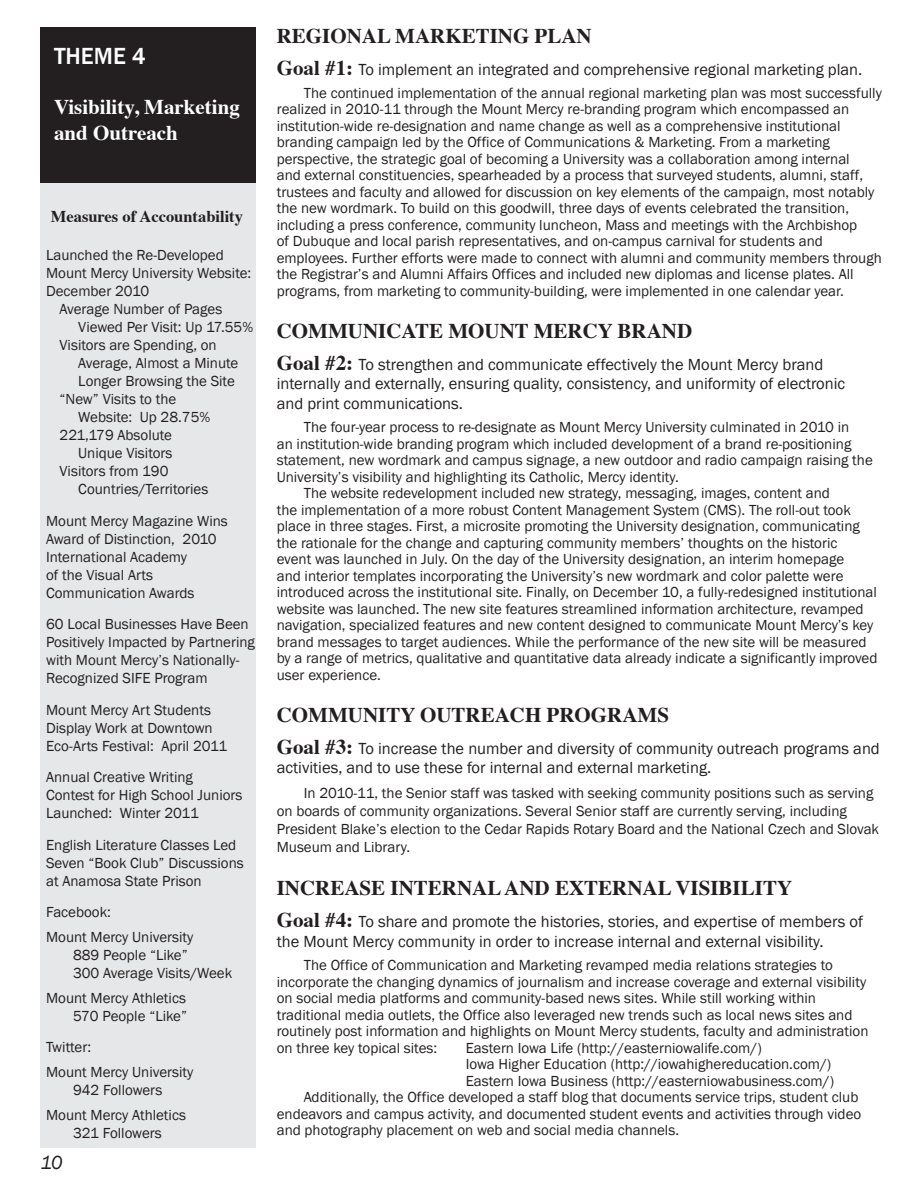
<style>
.page{position:relative;width:918px;height:1188px;background:#fff}
.page>*{position:absolute;margin:0;border:0;box-sizing:border-box;transform-origin:0 0}
.t1{font:500 24px "Franklin Gothic";color:#fff}
.t2{font:700 21px "Times";color:#231f20}
.t3{font:700 21px/25.2px "Times";color:#fff}
.t4{font:italic 19.5px "Franklin Gothic";color:#231f20}
.t5{font:16.5px/19.8px "Franklin Gothic";color:#231f20}
.t6{font:700 16.5px "Times";color:#231f20}
.t7{font:15px/18px "Franklin Gothic";color:#231f20}
.s1{font-family:"Times";font-weight:700;font-size:21px}
</style>
<div class="page">
<div style="left:40px;top:169px;width:216px;height:979px;background:#e6e7e8"></div>
<div style="left:40px;top:27px;width:216px;height:155px;background:#231f20"></div>
<h1 class="t1" style="left:54px;top:41px;width:94px">THEME 4</h1>
<h2 class="t3" style="left:54px;top:93px;width:187px">Visibility, Marketing and Outreach</h2>
<p class="t6" style="left:51px;top:200px;width:194px">Measures of Accountability</p>
<p class="t7" style="left:46px;top:247px;width:179px">Launched the Re-Developed</p>
<p class="t7" style="left:46px;top:265px;width:207px">Mount Mercy University Website:</p>
<p class="t7" style="left:46px;top:283px;width:105px">December 2010</p>
<p class="t7" style="left:60px;top:301px;width:164px">Average Number of Pages</p>
<p class="t7" style="left:78px;top:319px;width:176px">Viewed Per Visit: Up 17.55%</p>
<p class="t7" style="left:60px;top:337px;width:159px">Visitors are Spending, on</p>
<p class="t7" style="left:78px;top:355px;width:162px">Average, Almost a Minute</p>
<p class="t7" style="left:78px;top:373px;width:158px">Longer Browsing the Site</p>
<p class="t7" style="left:60px;top:391px;width:118px">“New” Visits to the</p>
<p class="t7" style="left:78px;top:409px;width:134px">Website: Up 28.75%</p>
<p class="t7" style="left:60px;top:427px;width:114px">221,179 Absolute</p>
<p class="t7" style="left:78px;top:445px;width:96px">Unique Visitors</p>
<p class="t7" style="left:60px;top:463px;width:110px">Visitors from 190</p>
<p class="t7" style="left:78px;top:481px;width:132px">Countries/Territories</p>
<p class="t7" style="left:46px;top:512px;width:183px">Mount Mercy Magazine Wins<br>Award of Distinction, 2010<br>International Academy<br>of the Visual Arts<br>Communication Awards</p>
<p class="t7" style="left:46px;top:616px;width:210px">60 Local Businesses Have Been<br>Positively Impacted by Partnering with Mount Mercy’s Nationally-<br>Recognized SIFE Program</p>
<p class="t7" style="left:46px;top:701px;width:183px">Mount Mercy Art Students<br>Display Work at Downtown<br>Eco-Arts Festival: April 2011</p>
<p class="t7" style="left:46px;top:769px;width:198px">Annual Creative Writing<br>Contest for High School Juniors<br>Launched: Winter 2011</p>
<p class="t7" style="left:46px;top:836px;width:199px">English Literature Classes Led<br>Seven “Book Club” Discussions at Anamosa State Prison</p>
<p class="t7" style="left:46px;top:900px;width:149px;line-height:24.8px">Facebook:<br>Mount Mercy University</p>
<p class="t7" style="left:73px;top:946px;width:161px">889 People “Like”<br>300 Average Visits/Week</p>
<p class="t7" style="left:46px;top:989px;width:143px;text-align:right">Mount Mercy Athletics<br>570 People “Like”</p>
<p class="t7" style="left:46px;top:1035px;width:149px;line-height:24.8px">Twitter:<br>Mount Mercy University</p>
<p class="t7" style="left:46px;top:1078px;width:141px;line-height:24.8px;text-align:center">942 Followers<br>Mount Mercy Athletics</p>
<p class="t7" style="left:73px;top:1124px;width:90px">321 Followers</p>
<h3 class="t4" style="left:40px;top:1150px;width:24px">10</h3>
<h2 class="t2" style="left:277px;top:16px;width:317px">REGIONAL MARKETING PLAN</h2>
<p class="t5" style="left:277px;top:60px;width:587px"><span class="s1">Goal #1:</span> To implement an integrated and comprehensive regional marketing plan.</p>
<p class="t7" style="left:277px;top:85px;width:607px;line-height:16.5px;text-indent:27px">The continued implementation of the annual regional marketing plan was most successfully realized in 2010-11 through the Mount Mercy re-branding program which encompassed an institution-wide re-designation and name change as well as a comprehensive institutional branding campaign led by the Office of Communications &amp; Marketing. From a marketing perspective, the strategic goal of becoming a University was a collaboration among internal<br>and external constituencies, spearheaded by a process that surveyed students, alumni, staff, trustees and faculty and allowed for discussion on key elements of the campaign, most notably the new wordmark. To build on this goodwill, three days of events celebrated the transition, including a press conference, community luncheon, Mass and meetings with the Archbishop<br>of Dubuque and local parish representatives, and on-campus carnival for students and employees. Further efforts were made to connect with alumni and community members through the Registrar’s and Alumni Affairs Offices and included new diplomas and license plates. All programs, from marketing to community-building, were implemented in one calendar year.</p>
<h2 class="t2" style="left:277px;top:310px;width:417px">COMMUNICATE MOUNT MERCY BRAND</h2>
<p class="t5" style="left:277px;top:355px;width:570px"><span class="s1">Goal #2:</span> To strengthen and communicate effectively the Mount Mercy brand internally and externally, ensuring quality, consistency, and uniformity of electronic and print communications.</p>
<p class="t7" style="left:304px;top:419px;width:547px">The four-year process to re-designate as Mount Mercy University culminated in 2010 in</p>
<p class="t7" style="left:277px;top:435px;width:576px">an institution-wide branding program which included development of a brand re-positioning</p>
<p class="t7" style="left:277px;top:452px;width:598px">statement, new wordmark and campus signage, a new outdoor and radio campaign raising the</p>
<p class="t7" style="left:277px;top:468px;width:404px">University’s visibility and highlighting its Catholic, Mercy identity.</p>
<p class="t7" style="left:304px;top:485px;width:528px">The website redevelopment included new strategy, messaging, images, content and</p>
<p class="t7" style="left:277px;top:501px;width:576px">the implementation of a more robust Content Management System (CMS). The roll-out took</p>
<p class="t7" style="left:277px;top:518px;width:585px">place in three stages. First, a microsite promoting the University designation, communicating</p>
<p class="t7" style="left:277px;top:534px;width:562px">the rationale for the change and capturing community members’ thoughts on the historic</p>
<p class="t7" style="left:277px;top:551px;width:569px">event was launched in July. On the day of the University designation, an interim homepage</p>
<p class="t7" style="left:277px;top:567px;width:568px">and interior templates incorporating the University’s new wordmark and color palette were</p>
<p class="t7" style="left:277px;top:584px;width:602px">introduced across the institutional site. Finally, on December 10, a fully-redesigned institutional</p>
<p class="t7" style="left:277px;top:600px;width:588px">website was launched. The new site features streamlined information architecture, revamped</p>
<p class="t7" style="left:277px;top:617px;width:598px">navigation, specialized features and new content designed to communicate Mount Mercy’s key</p>
<p class="t7" style="left:277px;top:633px;width:591px">brand messages to target audiences. While the performance of the new site will be measured</p>
<p class="t7" style="left:277px;top:650px;width:602px">by a range of metrics, qualitative and quantitative data already indicate a significantly improved</p>
<p class="t7" style="left:277px;top:666px;width:106px">user experience.</p>
<h2 class="t2" style="left:277px;top:694px;width:394px">COMMUNITY OUTREACH PROGRAMS</h2>
<p class="t5" style="left:277px;top:739px;width:605px"><span class="s1">Goal #3:</span> To increase the number and diversity of community outreach programs and activities, and to use these for internal and external marketing.</p>
<p class="t7" style="left:277px;top:784px;width:604px;text-indent:27px">In 2010-11, the Senior staff was tasked with seeking community positions such as serving on boards of community organizations. Several Senior staff are currently serving, including President Blake’s election to the Cedar Rapids Rotary Board and the National Czech and Slovak Museum and Library.</p>
<h2 class="t2" style="left:277px;top:868px;width:517px">INCREASE INTERNAL AND EXTERNAL VISIBILITY</h2>
<p class="t5" style="left:277px;top:912px;width:588px"><span class="s1">Goal #4:</span> To share and promote the histories, stories, and expertise of members of the Mount Mercy community in order to increase internal and external visibility.</p>
<p class="t7" style="left:277px;top:957px;width:593px;line-height:16.5px;text-indent:27px">The Office of Communication and Marketing revamped media relations strategies to incorporate the changing dynamics of journalism and increase coverage and external visibility on social media platforms and community-based news sites. While still working within traditional media outlets, the Office also leveraged new trends such as local news sites and routinely post information and highlights on Mount Mercy students, faculty and administration on three key topical sites:</p>
<p class="t7" style="left:466px;top:1039px;width:297px">Eastern Iowa Life (http://easterniowalife.com/)</p>
<p class="t7" style="left:466px;top:1056px;width:367px">Iowa Higher Education (http://iowahighereducation.com/)</p>
<p class="t7" style="left:466px;top:1072px;width:370px">Eastern Iowa Business (http://easterniowabusiness.com/)</p>
<p class="t7" style="left:304px;top:1089px;width:556px">Additionally, the Office developed a staff blog that documents service trips, student club</p>
<p class="t7" style="left:277px;top:1105px;width:586px">endeavors and campus activity, and documented student events and activities through video</p>
<p class="t7" style="left:277px;top:1122px;width:404px">and photography placement on web and social media channels.</p>
</div>
